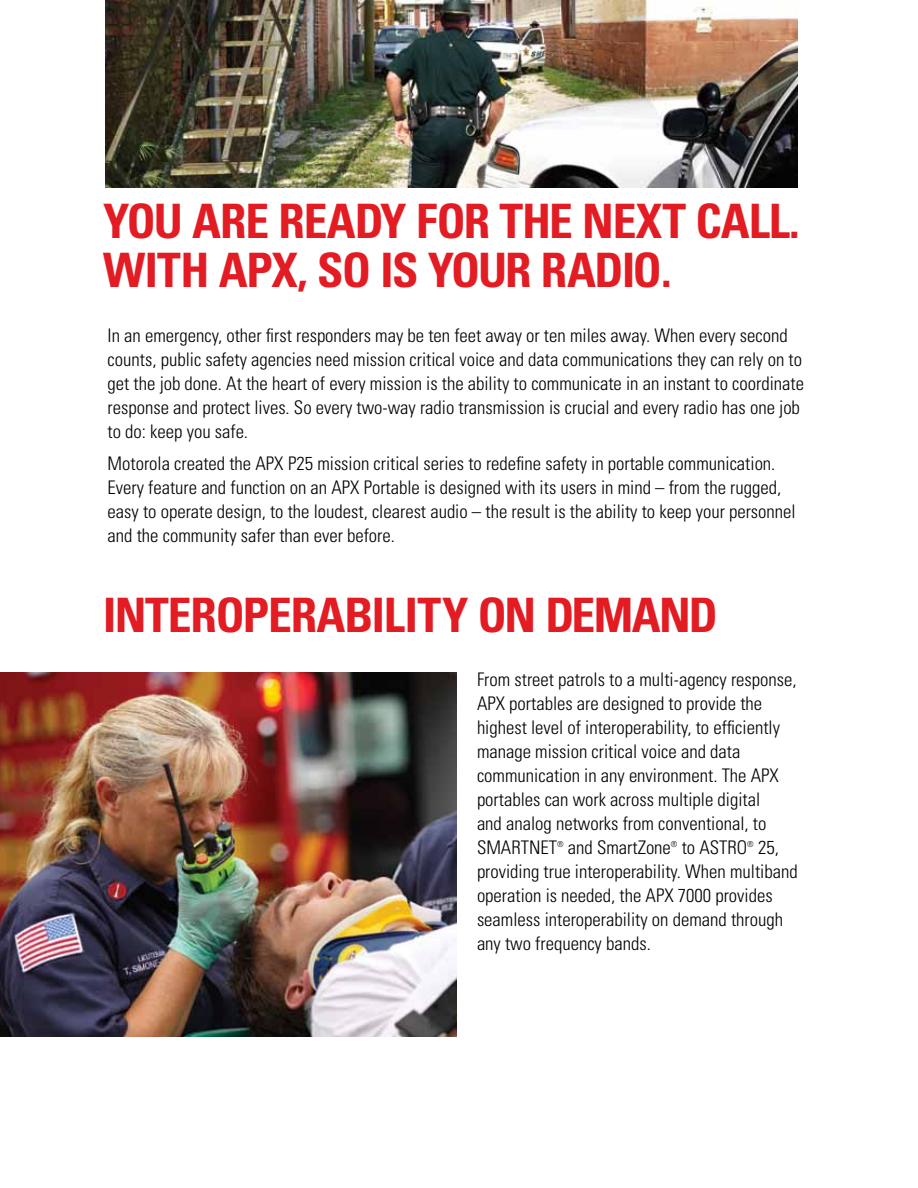
<style>
.page{position:relative;width:918px;height:1188px;background:#fff}
.page>*{position:absolute;margin:0;border:0;box-sizing:border-box;transform-origin:0 0}
.t1{font:700 condensed 47.4px/49.1px "Univers";letter-spacing:-.035em;color:#e31b23}
.t2{font:300 condensed 18.75px/24px "Univers";color:#000}
.t3{font:300 condensed 8.25px "Univers";color:#000}
</style>
<div class="page">
<img style="left:105px;top:0;width:693px;height:188px">
<img style="left:0;top:673px;width:457px;height:363px">
<h1 class="t1" style="left:103px;top:197px;width:698px">YOU ARE READY FOR THE NEXT CALL.<br>WITH APX, SO IS YOUR RADIO.</h1>
<p class="t2" style="left:108px;top:323px;width:698px">In an emergency, other first responders may be ten feet away or ten miles away. When every second counts, public safety agencies need mission critical voice and data communications they can rely on to get the job done. At the heart of every mission is the ability to communicate in an instant to coordinate response and protect lives. So every two-way radio transmission is crucial and every radio has one job to do: keep you safe.</p>
<p class="t2" style="left:108px;top:451px;width:690px">Motorola created the APX P25 mission critical series to redefine safety in portable communication.<br>Every feature and function on an APX Portable is designed with its users in mind – from the rugged, easy to operate design, to the loudest, clearest audio – the result is the ability to keep your personnel and the community safer than ever before.</p>
<h1 class="t1" style="left:103px;top:590px;width:36px">INTEROPERABILITY</h1>
<h1 class="t1" style="left:478px;top:590px;width:242px">ON DEMAND</h1>
<p class="t2" style="left:477px;top:668px;width:321px">From street patrols to a multi-agency response, APX portables are designed to provide the highest level of interoperability, to efficiently manage mission critical voice and data communication in any environment. The APX portables can work across multiple digital<br>and analog networks from conventional, to SMARTNET</p>
<p class="t3" style="left:557px;top:839px;width:8px">®</p>
<p class="t2" style="left:568px;top:836px;width:105px">and SmartZone</p>
<p class="t3" style="left:671px;top:839px;width:8px">®</p>
<p class="t2" style="left:682px;top:836px;width:67px">to ASTRO</p>
<p class="t3" style="left:747px;top:839px;width:8px">®</p>
<p class="t2" style="left:477px;top:836px;width:322px;text-indent:281px">25, providing true interoperability. When multiband operation is needed, the APX 7000 provides seamless interoperability on demand through any two frequency bands.</p>
</div>
